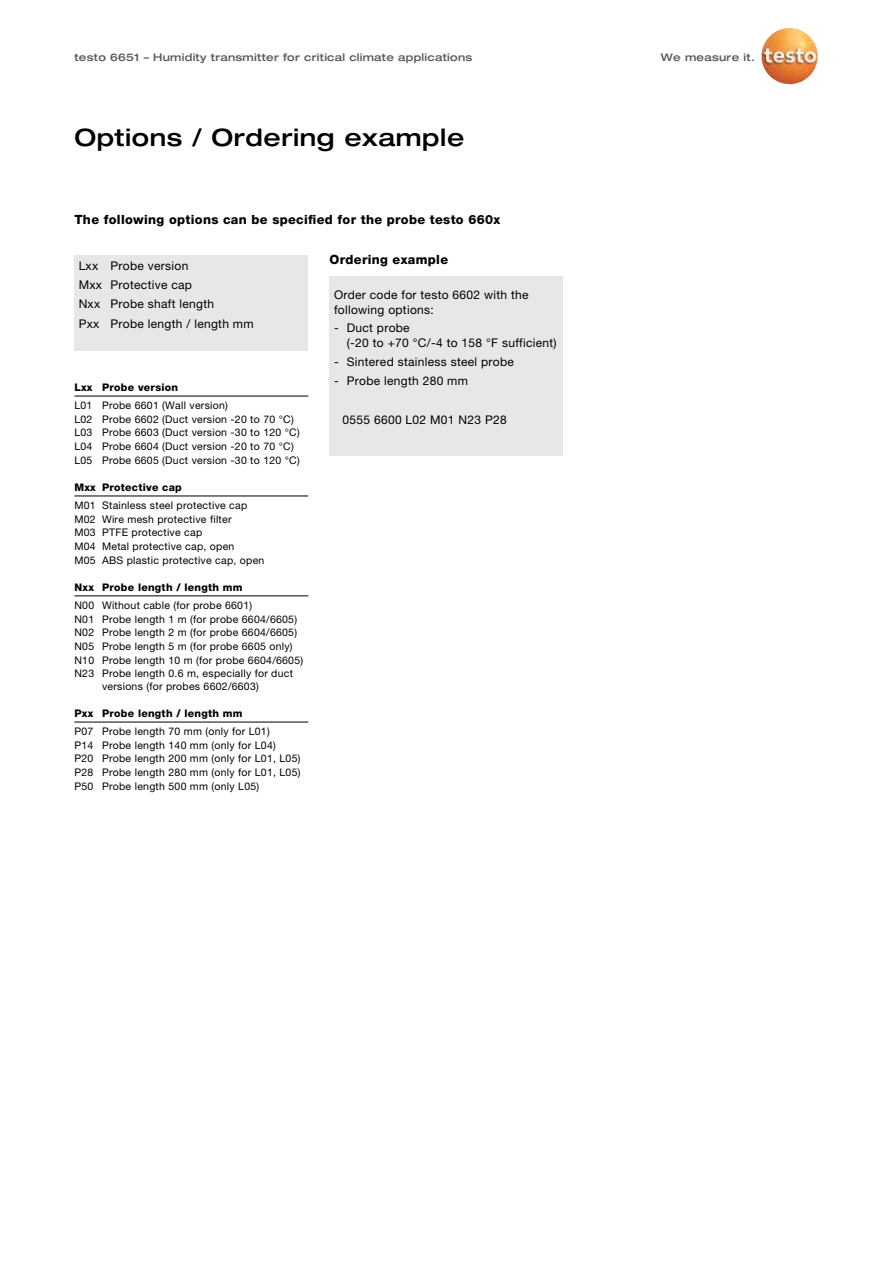
<style>
.page{position:relative;width:893px;height:1263px;background:#fff}
.page>*{position:absolute;margin:0;border:0;box-sizing:border-box;transform-origin:0 0}
.t1{font:500 expanded 24px "Helvetica Neue LTW1 G";letter-spacing:.025em;color:#000}
.t2{font:800 12.75px "Helvetica Neue LTW1 G";letter-spacing:.025em;color:#000}
.t3{font:12px/19.2px "Helvetica Neue LTW1 G";letter-spacing:.025em;color:#000}
.t4{font:10.5px/13.6px "Helvetica Neue LTW1 G";letter-spacing:.025em;color:#000}
.t5{font:800 10.5px "Helvetica Neue LTW1 G";letter-spacing:.025em;color:#000}
.t6{font:500 expanded 10.5px "Helvetica Neue LTW1 G";letter-spacing:.025em;color:#58595b}
</style>
<div class="page">
<img style="left:761px;top:28px;width:57px;height:57px">
<hr style="left:74px;top:396px;width:234px;height:1px;background:#000">
<hr style="left:74px;top:496px;width:234px;height:1px;background:#000">
<hr style="left:74px;top:596px;width:234px;height:1px;background:#000">
<hr style="left:74px;top:722px;width:234px;height:1px;background:#000">
<div style="left:330px;top:276px;width:233px;height:179px;background:#e6e7e8"></div>
<div style="left:74px;top:255px;width:234px;height:96px;background:#e6e7e8"></div>
<p class="t6" style="left:74px;top:51px;width:399px">testo 6651 – Humidity transmitter for critical climate applications</p>
<p class="t6" style="left:661px;top:51px;width:95px">We measure it.</p>
<h1 class="t1" style="left:74px;top:122px;width:391px">Options / Ordering example</h1>
<p class="t2" style="left:74px;top:212px;width:427px">The following options can be specified for the probe testo 660x</p>
<p class="t2" style="left:330px;top:252px;width:120px">Ordering example</p>
<p class="t3" style="left:79px;top:256px;width:177px">Lxx Probe version<br>Mxx Protective cap<br>Nxx Probe shaft length<br>Pxx Probe length / length mm</p>
<p class="t3" style="left:334px;top:288px;width:196px;line-height:15px">Order code for testo 6602 with the following options:</p>
<p class="t3" style="left:347px;top:320px;width:211px;line-height:15px;text-indent:-13px">- Duct probe<br>(-20 to +70 °C/-4 to 158 °F sufficient)</p>
<p class="t3" style="left:334px;top:352px;width:181px">- Sintered stainless steel probe</p>
<p class="t3" style="left:334px;top:371px;width:135px">- Probe length 280 mm</p>
<p class="t3" style="left:343px;top:410px;width:166px">0555 6600 L02 M01 N23 P28</p>
<p class="t5" style="left:74px;top:381px;width:105px">Lxx Probe version</p>
<p class="t4" style="left:74px;top:398px;width:227px">L01 Probe 6601 (Wall version)<br>L02 Probe 6602 (Duct version -20 to 70 °C)<br>L03 Probe 6603 (Duct version -30 to 120 °C)<br>L04 Probe 6604 (Duct version -20 to 70 °C)<br>L05 Probe 6605 (Duct version -30 to 120 °C)</p>
<p class="t5" style="left:74px;top:481px;width:109px">Mxx Protective cap</p>
<p class="t4" style="left:74px;top:498px;width:191px">M01 Stainless steel protective cap<br>M02 Wire mesh protective filter<br>M03 PTFE protective cap<br>M04 Metal protective cap, open<br>M05 ABS plastic protective cap, open</p>
<p class="t5" style="left:74px;top:581px;width:170px">Nxx Probe length / length mm</p>
<p class="t4" style="left:74px;top:598px;width:230px">N00 Without cable (for probe 6601)<br>N01 Probe length 1 m (for probe 6604/6605)<br>N02 Probe length 2 m (for probe 6604/6605)<br>N05 Probe length 5 m (for probe 6605 only)<br>N10 Probe length 10 m (for probe 6604/6605)<br>N23 Probe length 0.6 m, especially for duct</p>
<p class="t4" style="left:102px;top:679px;width:158px">versions (for probes 6602/6603)</p>
<p class="t5" style="left:74px;top:707px;width:170px">Pxx Probe length / length mm</p>
<p class="t4" style="left:74px;top:724px;width:228px">P07 Probe length 70 mm (only for L01)<br>P14 Probe length 140 mm (only for L04)<br>P20 Probe length 200 mm (only for L01, L05)<br>P28 Probe length 280 mm (only for L01, L05)<br>P50 Probe length 500 mm (only L05)</p>
</div>
